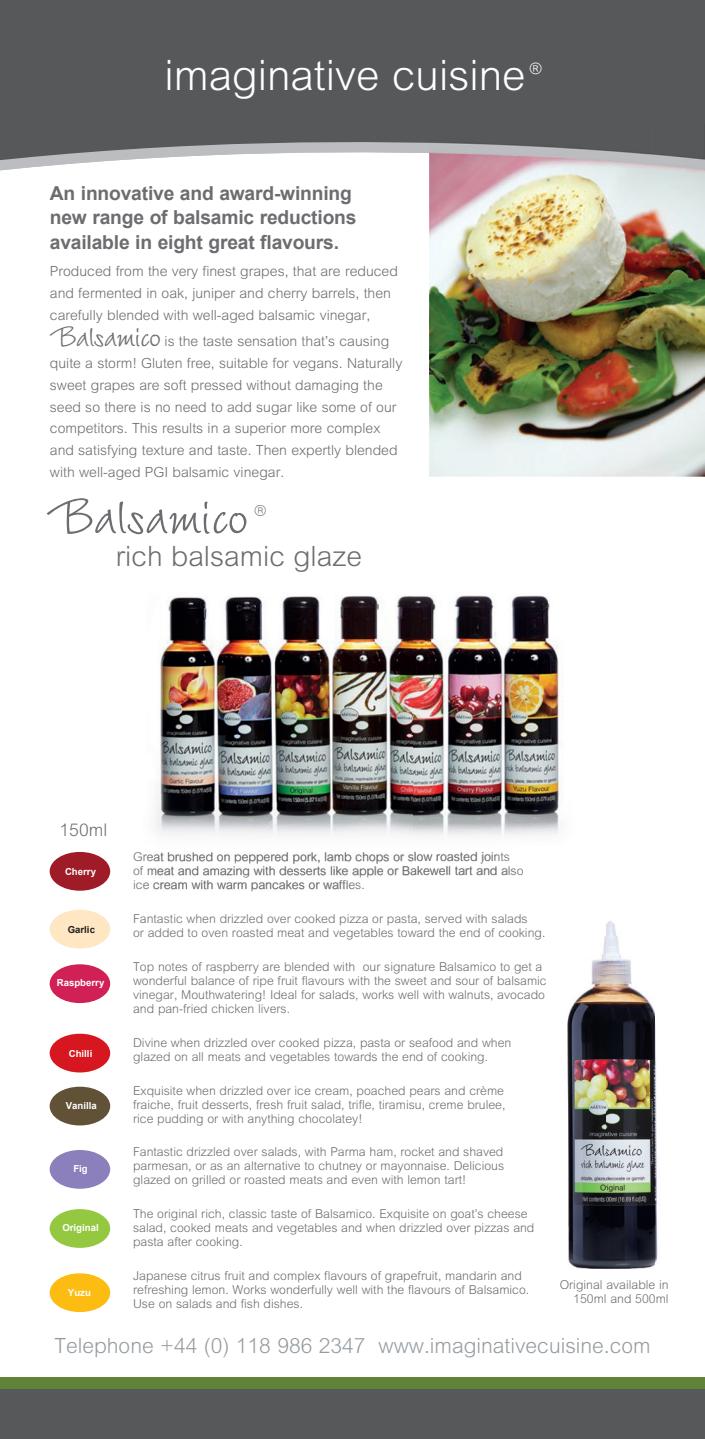
<style>
.page{position:relative;width:705px;height:1439px;background:#fff}
.page>*{position:absolute;margin:0;border:0;box-sizing:border-box;transform-origin:0 0}
.t1{font:77px "Wiesbaden Swing LT Std";color:#6c6d70}
.t2{font:43.75px "Wiesbaden Swing LT Std";letter-spacing:-.01em;color:#6c6d70}
.t3{font:300 42px "Arial MT Std";color:#fff}
.t4{font:300 28px "Arial MT Std";color:#6c6d70}
.t5{font:300 21px "Arial MT Std";color:#959ca1}
.t6{font:700 19.25px/24.5px "Arial";letter-spacing:-.01em;color:#6c6d70}
.t7{font:300 17.5px "Arial MT Std";color:#6c6d70}
.t8{font:300 15.75px "Arial MT Std";color:#fff}
.t9{font:300 14px/21.9px "Arial MT Std";color:#6c6d70}
.t10{font:300 12.25px/14px "Arial MT Std";color:#6c6d70}
.t11{font:700 9.62px "Arial";color:#fff}
.t12{font:700 9.62px "Arial";color:#231f20}
.s1{font-size:43.75px}
</style>
<div class="page">
<div style="left:0;top:1377px;width:704px;height:30px;background:#618339"></div>
<img style="left:143px;top:595px;width:421px;height:295px">
<div style="left:0;top:1389px;width:704px;height:50px;background:#57585a"></div>
<div style="left:0;top:0;width:704px;height:163px;background:#57585a"></div>
<img style="left:430px;top:124px;width:274px;height:352px">
<div style="left:50px;top:1209px;width:60px;height:39px;background:#93c840;border-radius:50%"></div>
<div style="left:50px;top:1273px;width:60px;height:39px;background:#fdbc12;border-radius:50%"></div>
<div style="left:50px;top:852px;width:60px;height:38px;background:#9f1b27;border-radius:50%"></div>
<div style="left:50px;top:1033px;width:60px;height:39px;background:#d7171f;border-radius:50%"></div>
<div style="left:50px;top:965px;width:59px;height:37px;background:#d12055;border-radius:50%"></div>
<div style="left:50px;top:964px;width:60px;height:39px;border:2px solid #d12055;border-radius:50%"></div>
<div style="left:50px;top:910px;width:60px;height:38px;background:#fee7c2;border-radius:50%"></div>
<div style="left:50px;top:1086px;width:60px;height:39px;background:#605137;border-radius:50%"></div>
<div style="left:50px;top:1150px;width:60px;height:38px;background:#8c80bc;border-radius:50%"></div>
<img style="left:558px;top:857px;width:100px;height:413px">
<h3 class="t3" style="left:164px;top:51px;width:362px">imaginative cuisine</h3>
<p class="t8" style="left:529px;top:60px;width:14px">®</p>
<h3 class="t6" style="left:50px;top:181px;width:308px">An innovative and award-winning new range of balsamic reductions available in eight great flavours.</h3>
<p class="t9" style="left:50px;top:260px;width:349px">Produced from the very finest grapes, that are reduced and fermented in oak, juniper and cherry barrels, then carefully blended with well-aged balsamic vinegar,</p>
<h2 class="t2" style="left:50px;top:311px;width:112px">Balsamico</h2>
<p class="t9" style="left:50px;top:330px;width:354px;text-indent:115px">is the taste sensation that’s causing quite a storm! Gluten free, suitable for vegans. Naturally sweet grapes are soft pressed without damaging the seed so there is no need to add sugar like some of our competitors. This results in a superior more complex and satisfying texture and taste. Then expertly blended with well-aged PGI balsamic vinegar.</p>
<h1 class="t1" style="left:47px;top:472px;width:228px">Balsamico<span class="s1">®</span></h1>
<h3 class="t4" style="left:116px;top:540px;width:247px">rich balsamic glaze</h3>
<h3 class="t7" style="left:60px;top:820px;width:49px">150ml</h3>
<p class="t11" style="left:65px;top:865px;width:33px">Cherry</p>
<p class="t12" style="left:68px;top:923px;width:29px">Garlic</p>
<p class="t11" style="left:57px;top:976px;width:49px">Raspberry</p>
<p class="t11" style="left:69px;top:1047px;width:25px">Chilli</p>
<p class="t11" style="left:66px;top:1099px;width:33px">Vanilla</p>
<p class="t11" style="left:73px;top:1162px;width:16px">Fig</p>
<p class="t11" style="left:62px;top:1221px;width:38px">Original</p>
<p class="t11" style="left:68px;top:1286px;width:24px">Yuzu</p>
<p class="t10" style="left:133px;top:850px;width:392px">Great brushed on peppered pork, lamb chops or slow roasted joints<br>of meat and amazing with desserts like apple or Bakewell tart and also ice cream with warm pancakes or waffles.</p>
<p class="t10" style="left:133px;top:911px;width:413px">Fantastic when drizzled over cooked pizza or pasta, served with salads<br>or added to oven roasted meat and vegetables toward the end of cooking.</p>
<p class="t10" style="left:133px;top:959px;width:415px">Top notes of raspberry are blended with our signature Balsamico to get a wonderful balance of ripe fruit flavours with the sweet and sour of balsamic vinegar, Mouthwatering! Ideal for salads, works well with walnuts, avocado and pan-fried chicken livers.</p>
<p class="t10" style="left:133px;top:1035px;width:379px">Divine when drizzled over cooked pizza, pasta or seafood and when glazed on all meats and vegetables towards the end of cooking.</p>
<p class="t10" style="left:133px;top:1083px;width:374px;text-align:justify">Exquisite when drizzled over ice cream, poached pears and crème fraiche, fruit desserts, fresh fruit salad, trifle, tiramisu, creme brulee, rice pudding or with anything chocolatey!</p>
<p class="t10" style="left:133px;top:1145px;width:372px;text-align:justify">Fantastic drizzled over salads, with Parma ham, rocket and shaved parmesan, or as an alternative to chutney or mayonnaise. Delicious glazed on grilled or roasted meats and even with lemon tart!</p>
<p class="t10" style="left:133px;top:1207px;width:403px">The original rich, classic taste of Balsamico. Exquisite on goat’s cheese salad, cooked meats and vegetables and when drizzled over pizzas and pasta after cooking.</p>
<p class="t10" style="left:133px;top:1269px;width:397px">Japanese citrus fruit and complex flavours of grapefruit, mandarin and refreshing lemon. Works wonderfully well with the flavours of Balsamico.<br>Use on salads and fish dishes.</p>
<p class="t10" style="left:559px;top:1277px;width:110px;text-align:right">Original available in<br>150ml and 500ml</p>
<h3 class="t5" style="left:54px;top:1333px;width:597px">Telephone +44 (0) 118 986 2347 www.imaginativecuisine.com</h3>
</div>
